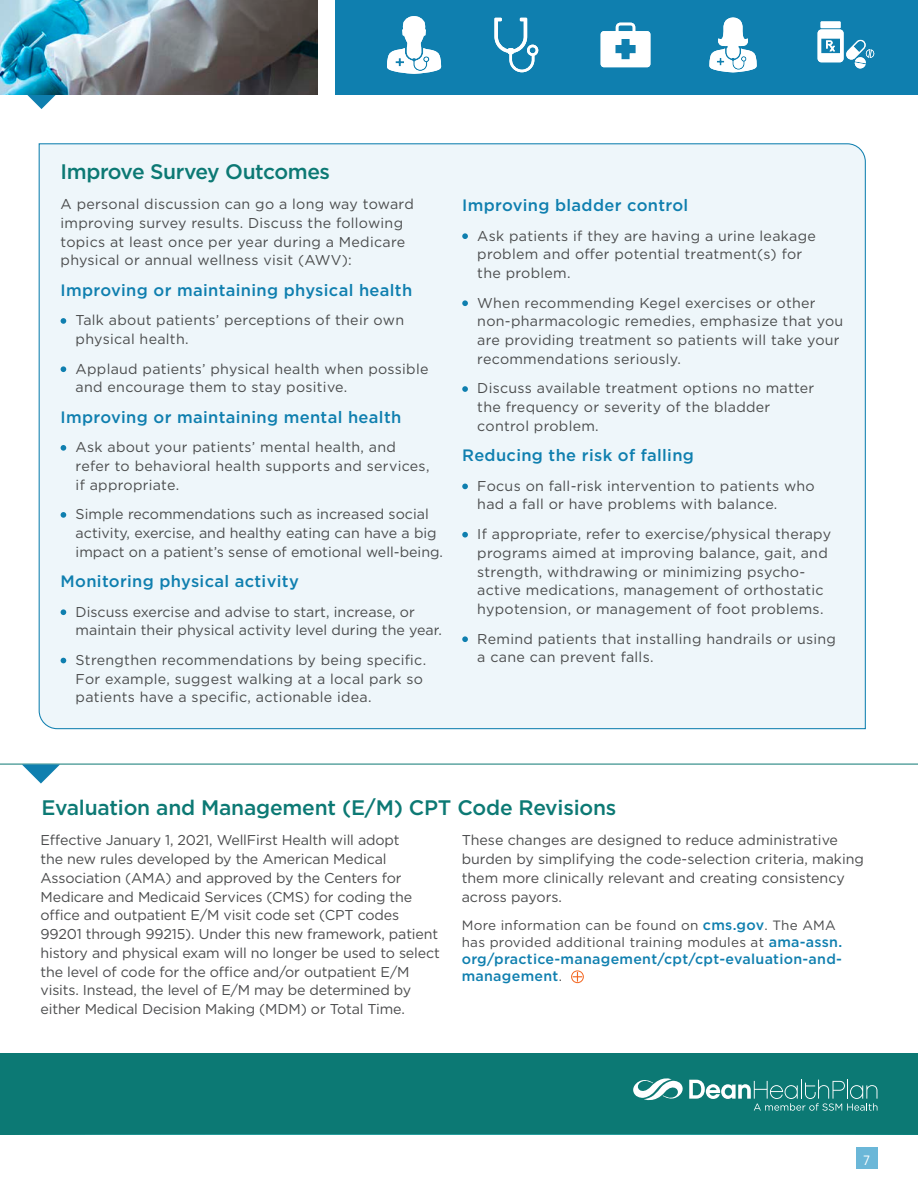
<style>
.page{position:relative;width:918px;height:1188px;background:#fff}
.page>*{position:absolute;margin:0;border:0;box-sizing:border-box;transform-origin:0 0}
._01_Article_Headline{font:500 21px "Gotham";letter-spacing:-.01em;color:#0c7974}
.Policy_Update_Body{font:500 21px "Gotham";letter-spacing:-.02em;color:#0c7974}
.Policy_Update_Body-2{font:500 16.5px "Gotham";letter-spacing:.02em;color:#0f7faf}
.Policy_Update_Body-3{font:14.25px/18.8px "Gotham";letter-spacing:.02em;color:#4b4c4d}
._02_Body_Copy{font:14.25px/18.8px "Gotham";letter-spacing:-.01em;color:#4b4c4d}
.Policy_Update_Body-4{font:14.25px/18.8px "Gotham";color:#4b4c4d}
.Policy_Update_Body-5{font:500 14.25px/17.2px "Gotham";letter-spacing:.02em;color:#0f7faf}
.Policy_Update_Body-6{font:13.5px/17.2px "Gotham";letter-spacing:.02em;color:#4b4c4d}
.t1{font:13.5px "Gotham Narrow";color:#fff}
.s1{font-weight:500;font-size:14.25px;color:#0f7faf}
.s2{font-weight:400;font-size:13.5px;color:#4b4c4d}
</style>
<div class="page">
<svg style="left:22px;top:94px;width:39px;height:15px"></svg>
<div style="left:335px;top:0;width:583px;height:94px;background:#0f7faf"></div>
<div style="left:856px;top:1148px;width:22px;height:21px;background:#6bb7d8"></div>
<div style="left:0;top:1053px;width:918px;height:81px;background:#0c7974"></div>
<svg style="left:709px;top:17px;width:48px;height:55px"></svg>
<svg style="left:387px;top:16px;width:54px;height:58px"></svg>
<div style="left:821px;top:21px;width:20px;height:7px;background:#fff"></div>
<svg style="left:818px;top:29px;width:56px;height:40px"></svg>
<svg style="left:601px;top:23px;width:49px;height:44px"></svg>
<svg style="left:494px;top:18px;width:44px;height:54px"></svg>
<svg style="left:633px;top:1078px;width:245px;height:33px"></svg>
<img style="left:0;top:0;width:317px;height:94px">
<div style="left:571px;top:970px;width:13px;height:13px;border:1px solid #f36621;border-radius:50%"></div>
<svg style="left:573px;top:972px;width:9px;height:10px"></svg>
<div style="left:38px;top:143px;width:828px;height:587px;background:#eef6fa"></div>
<svg style="left:61px;top:318px;width:5px;height:6px"></svg>
<svg style="left:61px;top:366px;width:5px;height:6px"></svg>
<svg style="left:61px;top:445px;width:5px;height:6px"></svg>
<svg style="left:61px;top:512px;width:5px;height:6px"></svg>
<svg style="left:61px;top:609px;width:5px;height:6px"></svg>
<svg style="left:61px;top:658px;width:5px;height:5px"></svg>
<svg style="left:462px;top:233px;width:6px;height:6px"></svg>
<svg style="left:462px;top:300px;width:6px;height:6px"></svg>
<svg style="left:462px;top:386px;width:6px;height:6px"></svg>
<svg style="left:462px;top:484px;width:6px;height:5px"></svg>
<svg style="left:462px;top:532px;width:6px;height:6px"></svg>
<svg style="left:462px;top:636px;width:6px;height:6px"></svg>
<hr style="left:0;top:764px;width:918px;height:1px;background:#0c7974">
<svg style="left:22px;top:764px;width:38px;height:20px"></svg>
<p class="Policy_Update_Body" style="left:61px;top:158px;width:271px">Improve Survey Outcomes</p>
<p class="Policy_Update_Body-3" style="left:61px;top:194px;width:355px">A personal discussion can go a long way toward improving survey results. Discuss the following topics at least once per year during a Medicare physical or annual wellness visit (AWV):</p>
<p class="Policy_Update_Body-2" style="left:61px;top:279px;width:353px">Improving or maintaining physical health</p>
<p class="Policy_Update_Body-3" style="left:76px;top:311px;width:330px">Talk about patients’ perceptions of their own physical health.</p>
<p class="Policy_Update_Body-3" style="left:76px;top:359px;width:354px">Applaud patients’ physical health when possible and encourage them to stay positive.</p>
<p class="Policy_Update_Body-2" style="left:61px;top:406px;width:342px">Improving or maintaining mental health</p>
<p class="Policy_Update_Body-3" style="left:76px;top:437px;width:355px">Ask about your patients’ mental health, and refer to behavioral health supports and services, if appropriate.</p>
<p class="Policy_Update_Body-4" style="left:76px;top:505px;width:369px">Simple recommendations such as increased social activity, exercise, and healthy eating can have a big impact on a patient’s sense of emotional well-being.</p>
<p class="Policy_Update_Body-2" style="left:61px;top:570px;width:240px">Monitoring physical activity</p>
<p class="Policy_Update_Body-4" style="left:76px;top:602px;width:368px">Discuss exercise and advise to start, increase, or maintain their physical activity level during the year.</p>
<p class="Policy_Update_Body-3" style="left:76px;top:650px;width:352px">Strengthen recommendations by being specific.<br>For example, suggest walking at a local park so patients have a specific, actionable idea.</p>
<p class="Policy_Update_Body-2" style="left:462px;top:194px;width:228px">Improving bladder control</p>
<p class="Policy_Update_Body-3" style="left:477px;top:226px;width:340px">Ask patients if they are having a urine leakage problem and offer potential treatment(s) for the problem.</p>
<p class="Policy_Update_Body-3" style="left:477px;top:293px;width:368px">When recommending Kegel exercises or other non-pharmacologic remedies, emphasize that you are providing treatment so patients will take your recommendations seriously.</p>
<p class="Policy_Update_Body-3" style="left:477px;top:379px;width:339px">Discuss available treatment options no matter the frequency or severity of the bladder control problem.</p>
<p class="Policy_Update_Body-2" style="left:462px;top:445px;width:233px">Reducing the risk of falling</p>
<p class="Policy_Update_Body-3" style="left:477px;top:476px;width:339px">Focus on fall-risk intervention to patients who had a fall or have problems with balance.</p>
<p class="Policy_Update_Body-3" style="left:477px;top:524px;width:355px">If appropriate, refer to exercise/physical therapy programs aimed at improving balance, gait, and strength, withdrawing or minimizing psycho&shy;active medications, management of orthostatic hypotension, or management of foot problems.</p>
<p class="Policy_Update_Body-3" style="left:477px;top:629px;width:360px">Remind patients that installing handrails or using a cane can prevent falls.</p>
<h1 class="_01_Article_Headline" style="left:41px;top:794px;width:577px">Evaluation and Management (E/M) CPT Code Revisions</h1>
<p class="_02_Body_Copy" style="left:41px;top:831px;width:401px">Effective January 1, 2021, WellFirst Health will adopt<br>the new rules developed by the American Medical Association (AMA) and approved by the Centers for Medicare and Medicaid Services (CMS) for coding the office and outpatient E/M visit code set (CPT codes 99201 through 99215). Under this new framework, patient history and physical exam will no longer be used to select the level of code for the office and/or outpatient E/M visits. Instead, the level of E/M may be determined by either Medical Decision Making (MDM) or Total Time.</p>
<p class="_02_Body_Copy" style="left:462px;top:831px;width:404px">These changes are designed to reduce administrative burden by simplifying the code-selection criteria, making them more clinically relevant and creating consistency across payors.</p>
<p class="Policy_Update_Body-6" style="left:462px;top:916px;width:382px">More information can be found on <span class="s1">cms.gov</span>. The AMA has provided additional training modules at <span class="s1">ama-assn.</span></p>
<p class="Policy_Update_Body-5" style="left:462px;top:950px;width:382px">org/practice-management/cpt/cpt-evaluation-and&shy;management<span class="s2">.</span></p>
<p class="t1" style="left:863px;top:1152px;width:8px">7</p>
</div>
